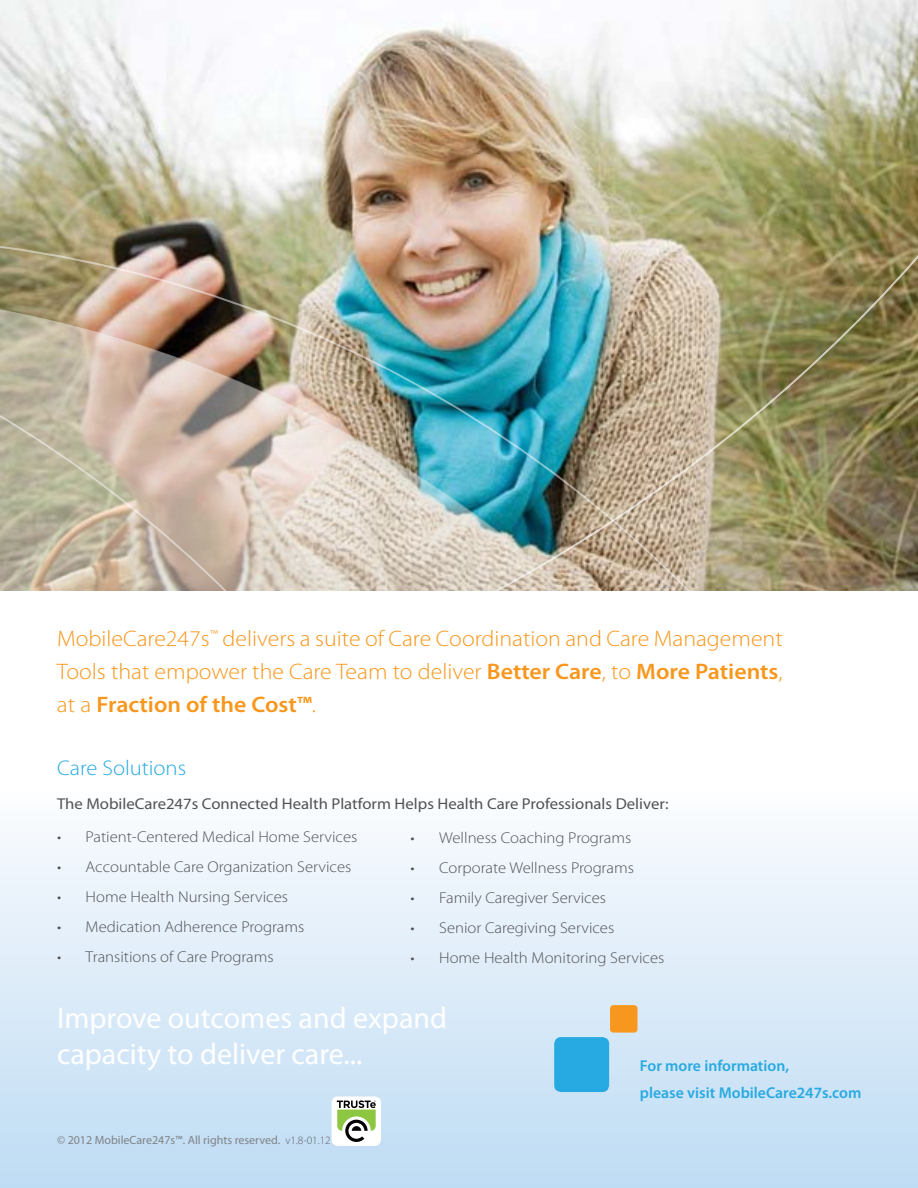
<style>
.page{position:relative;width:918px;height:1188px;background:#fff}
.page>*{position:absolute;margin:0;border:0;box-sizing:border-box;transform-origin:0 0}
.t1{font:30px/36px "Myriad Pro";color:#fff}
.t2{font:300 22.5px/33px "Myriad Pro";color:#f8971d;text-align:justify;scale:1.06 1}
.t3{font:300 21.3px "Myriad Pro";color:#27aae1;scale:1.06 1}
.t4{font:300 15.75px "Myriad Pro";color:#515356;scale:1.06 1}
.t5{font:15.75px "Myriad Pro";color:#515356;scale:1.06 1}
.t6{font:600 15.75px/27px "Myriad Pro";color:#27aae1}
.t7{font:12px "Myriad Pro";color:#808285}
.s1{font-weight:600}
.s2{font-weight:300;font-size:11.25px;color:#5f6062}
</style>
<div class="page">
<svg style="left:0;top:837px;width:918px;height:351px;background:#d9e9f8"></svg>
<img style="left:0;top:0;width:918px;height:202px">
<div style="left:554px;top:1037px;width:55px;height:55px;background:#27aae1;border-radius:7px"></div>
<div style="left:610px;top:1005px;width:28px;height:28px;background:#f8971d;border-radius:3px"></div>
<img style="left:0;top:202px;width:918px;height:389px">
<img style="left:0;top:245px;width:420px;height:346px">
<div style="left:332px;top:1096px;width:49px;height:50px;background:#fff;border-radius:6px"></div>
<svg style="left:337px;top:1100px;width:39px;height:42px"></svg>
<h2 class="t2" style="left:57px;top:623px;width:686px">MobileCare247s<sup>™</sup> delivers a suite of Care Coordination and Care Management Tools that empower the Care Team to deliver <span class="s1">Better Care</span>, to <span class="s1">More Patients</span>, at a <span class="s1">Fraction of the Cost™</span>.</h2>
<h3 class="t3" style="left:57px;top:756px;width:123px">Care Solutions</h3>
<p class="t5" style="left:57px;top:795px;width:578px">The MobileCare247s Connected Health Platform Helps Health Care Professionals Deliver:</p>
<p class="t4" style="left:57px;top:828px;width:285px">• Patient-Centered Medical Home Services</p>
<p class="t4" style="left:57px;top:858px;width:279px">• Accountable Care Organization Services</p>
<p class="t4" style="left:57px;top:888px;width:219px">• Home Health Nursing Services</p>
<p class="t4" style="left:57px;top:918px;width:235px">• Medication Adherence Programs</p>
<p class="t4" style="left:57px;top:948px;width:206px">• Transitions of Care Programs</p>
<p class="t4" style="left:411px;top:829px;width:210px">• Wellness Coaching Programs</p>
<p class="t4" style="left:411px;top:859px;width:212px">• Corporate Wellness Programs</p>
<p class="t4" style="left:411px;top:889px;width:186px">• Family Caregiver Services</p>
<p class="t4" style="left:411px;top:919px;width:194px">• Senior Caregiving Services</p>
<p class="t4" style="left:411px;top:949px;width:241px">• Home Health Monitoring Services</p>
<h1 class="t1" style="left:57px;top:1000px;width:392px">Improve outcomes and expand capacity to deliver care...</h1>
<p class="t7" style="left:57px;top:1133px;width:275px">© 2012 MobileCare247s™. All rights reserved. <span class="s2">v1.8-01.12</span></p>
<p class="t6" style="left:640px;top:1053px;width:223px">For more information,<br>please visit MobileCare247s.com</p>
</div>
